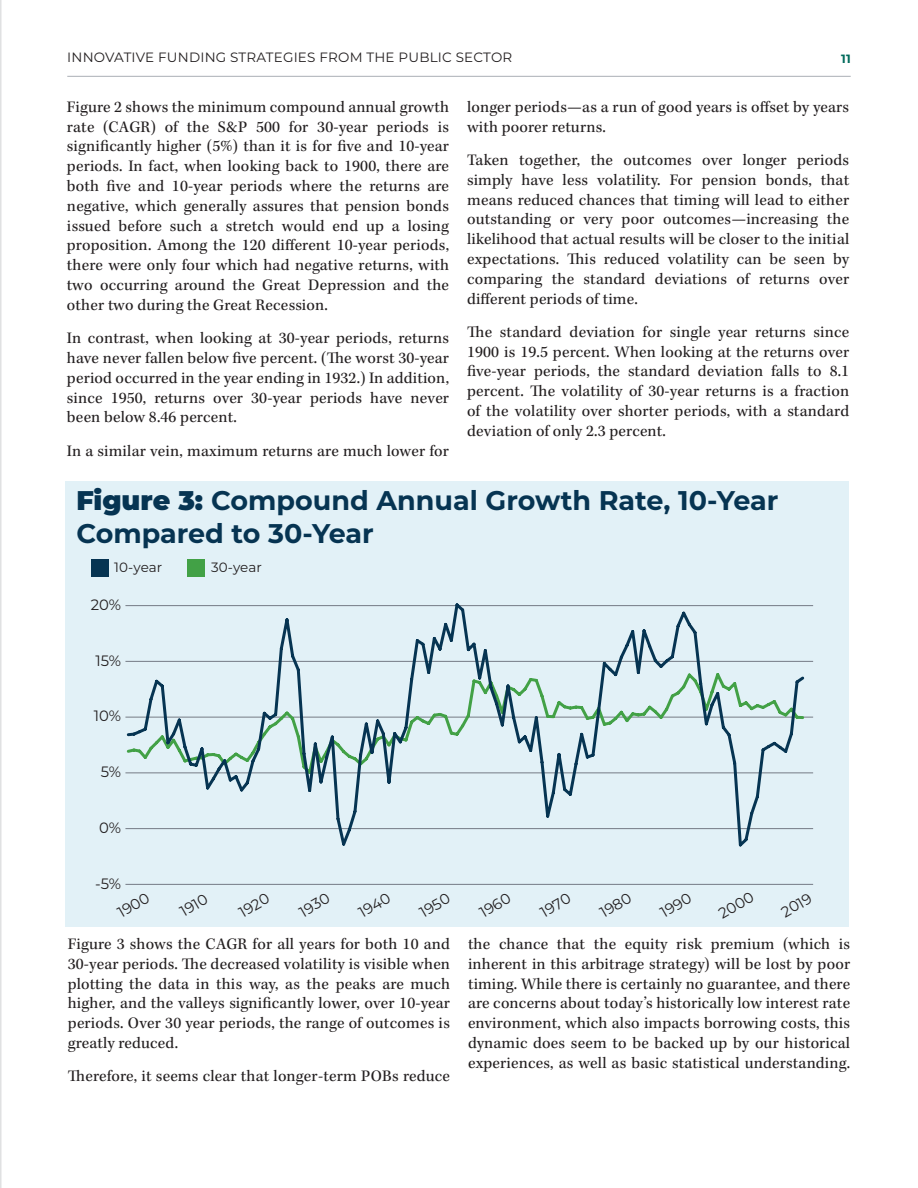
<style>
.page{position:relative;width:918px;height:1188px;background:#fff}
.page>*{position:absolute;margin:0;border:0;box-sizing:border-box;transform-origin:0 0}
.t1{font:700 27px/32.4px "Montserrat";color:#063452}
.t2{font:16.5px/19.8px "Kepler Std";letter-spacing:.01em;color:#231f20;text-align:justify}
.t3{font:15px "Montserrat";color:#231f20}
.t4{font:13.5px "Montserrat";letter-spacing:.015em;color:#231f20}
.t5{font:700 12px "Montserrat";color:#006a5b}
.s1{font-weight:900}
</style>
<div class="page">
<hr style="left:67px;top:76px;width:784px;height:1px;background:#aaafb5">
<hr style="left:1px;top:0;width:1px;height:1188px;background:#d1d2d4">
<div style="left:65px;top:481px;width:784px;height:446px;background:#e2f1f7"></div>
<hr style="left:125px;top:884px;width:688px;height:1px;background:#757b85">
<hr style="left:125px;top:828px;width:688px;height:1px;background:#757b85">
<hr style="left:125px;top:772px;width:688px;height:1px;background:#757b85">
<hr style="left:125px;top:717px;width:688px;height:1px;background:#757b85">
<hr style="left:125px;top:661px;width:688px;height:1px;background:#757b85">
<hr style="left:125px;top:605px;width:688px;height:1px;background:#757b85">
<svg style="left:125px;top:603px;width:682px;height:244px"></svg>
<div style="left:91px;top:559px;width:18px;height:17px;background:#063452"></div>
<div style="left:187px;top:559px;width:17px;height:17px;background:#42a146"></div>
<p class="t4" style="left:67px;top:48px;width:447px">INNOVATIVE FUNDING STRATEGIES FROM THE PUBLIC SECTOR</p>
<p class="t5" style="left:841px;top:50px;width:11px">11</p>
<h2 class="t2" style="left:67px;top:97px;width:384px">Figure 2 shows the minimum compound annual growth rate (CAGR) of the S&amp;P 500 for 30-year periods is significantly higher (5%) than it is for five and 10-year periods. In fact, when looking back to 1900, there are both five and 10-year periods where the returns are negative, which generally assures that pension bonds issued before such a stretch would end up a losing proposition. Among the 120 different 10-year periods, there were only four which had negative returns, with two occurring around the Great Depression and the other two during the Great Recession.</h2>
<h2 class="t2" style="left:67px;top:329px;width:384px">In contrast, when looking at 30-year periods, returns have never fallen below five percent. (The worst 30-year period occurred in the year ending in 1932.) In addition, since 1950, returns over 30-year periods have never been below 8.46 percent.</h2>
<h2 class="t2" style="left:67px;top:441px;width:384px">In a similar vein, maximum returns are much lower for</h2>
<h2 class="t2" style="left:467px;top:97px;width:384px">longer periods—as a run of good years is offset by years with poorer returns.</h2>
<h2 class="t2" style="left:467px;top:151px;width:384px">Taken together, the outcomes over longer periods simply have less volatility. For pension bonds, that means reduced chances that timing will lead to either outstanding or very poor outcomes—increasing the likelihood that actual results will be closer to the initial expectations. This reduced volatility can be seen by comparing the standard deviations of returns over different periods of time.</h2>
<h2 class="t2" style="left:467px;top:322px;width:384px">The standard deviation for single year returns since 1900 is 19.5 percent. When looking at the returns over five-year periods, the standard deviation falls to 8.1 percent. The volatility of 30-year returns is a fraction of the volatility over shorter periods, with a standard deviation of only 2.3 percent.</h2>
<p class="t1" style="left:77px;top:483px;width:703px"><span class="s1">Figure 3:</span> Compound Annual Growth Rate, 10-Year<br>Compared to 30-Year</p>
<h2 class="t4" style="left:114px;top:558px;width:50px">10-year</h2>
<h2 class="t4" style="left:211px;top:558px;width:52px">30-year</h2>
<p class="t3" style="left:91px;top:594px;width:32px">20%</p>
<p class="t3" style="left:95px;top:650px;width:27px">15%</p>
<p class="t3" style="left:94px;top:706px;width:29px">10%</p>
<p class="t3" style="left:101px;top:761px;width:22px">5%</p>
<p class="t3" style="left:99px;top:817px;width:24px">0%</p>
<p class="t3" style="left:95px;top:873px;width:28px">-5%</p>
<p class="t3" style="left:114px;top:905px;width:35px;rotate:-30deg">1900</p>
<p class="t3" style="left:176px;top:903px;width:31px;rotate:-30deg">1910</p>
<p class="t3" style="left:235px;top:904px;width:34px;rotate:-30deg">1920</p>
<p class="t3" style="left:596px;top:904px;width:35px;rotate:-30deg">1980</p>
<p class="t3" style="left:715px;top:905px;width:39px;rotate:-30deg">2000</p>
<p class="t3" style="left:777px;top:904px;width:34px;rotate:-30deg">2019</p>
<p class="t3" style="left:355px;top:905px;width:35px;rotate:-30deg">1940</p>
<p class="t3" style="left:416px;top:904px;width:34px;rotate:-30deg">1950</p>
<p class="t3" style="left:476px;top:904px;width:35px;rotate:-30deg">1960</p>
<p class="t3" style="left:295px;top:904px;width:34px;rotate:-30deg">1930</p>
<p class="t3" style="left:656px;top:904px;width:35px;rotate:-30deg">1990</p>
<p class="t3" style="left:536px;top:904px;width:34px;rotate:-30deg">1970</p>
<h2 class="t2" style="left:68px;top:935px;width:384px">Figure 3 shows the CAGR for all years for both 10 and 30-year periods. The decreased volatility is visible when plotting the data in this way, as the peaks are much higher, and the valleys significantly lower, over 10-year periods. Over 30 year periods, the range of outcomes is greatly reduced.</h2>
<h2 class="t2" style="left:68px;top:1067px;width:384px">Therefore, it seems clear that longer-term POBs reduce</h2>
<h2 class="t2" style="left:468px;top:935px;width:384px">the chance that the equity risk premium (which is inherent in this arbitrage strategy) will be lost by poor timing. While there is certainly no guarantee, and there are concerns about today’s historically low interest rate environment, which also impacts borrowing costs, this dynamic does seem to be backed up by our historical experiences, as well as basic statistical understanding.</h2>
</div>
